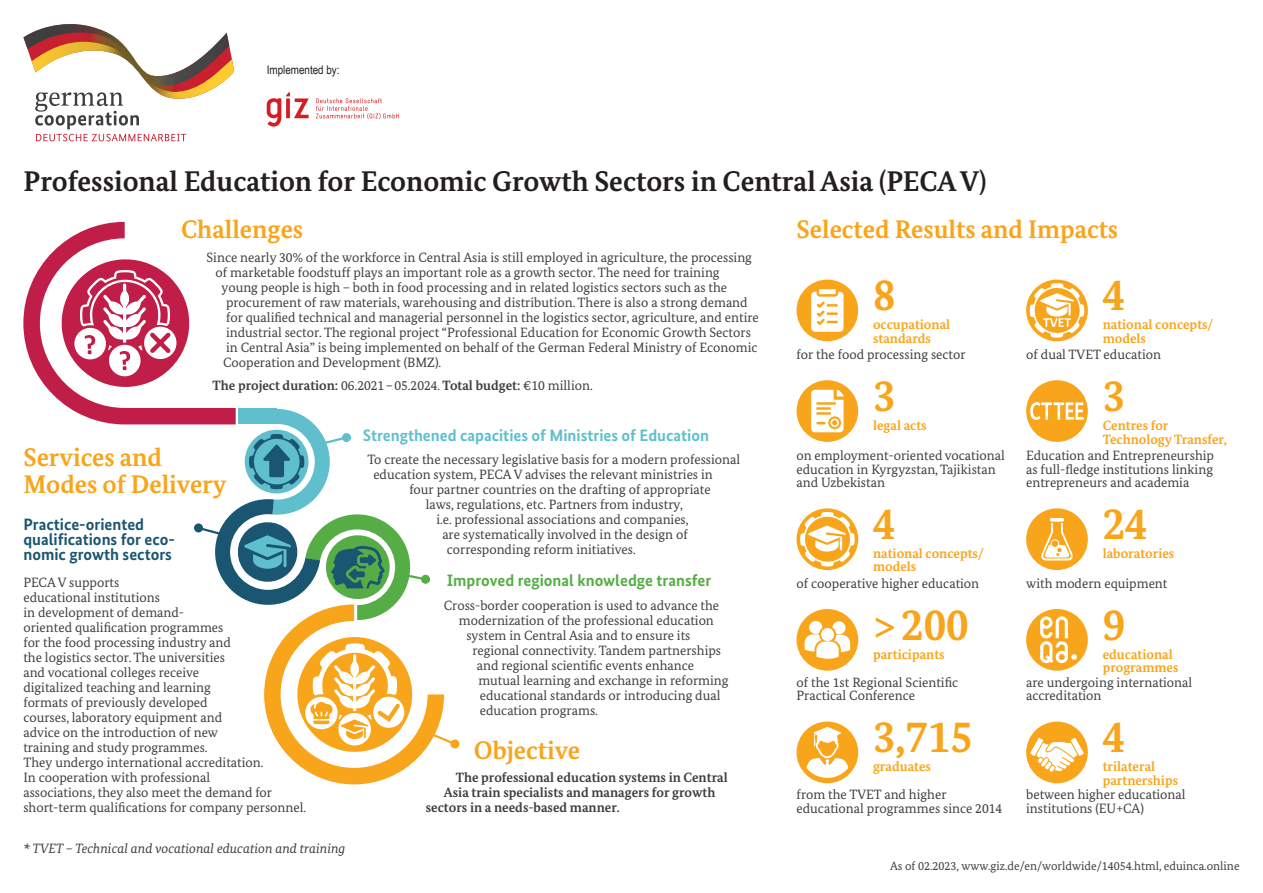
<style>
.page{position:relative;width:1263px;height:893px;background:#fff}
.page>*{position:absolute;margin:0;border:0;box-sizing:border-box;transform-origin:0 0}
.NUMBER{font:700 45px "Bundes Serif";color:#f9a51b}
.Head{font:700 28.5px "Bundes Serif";color:#231f20}
.Sub_Head{font:700 25.5px/27px "Bundes Serif";color:#f9a51b}
.sub{font:700 16.5px/15px "Bundes Sans";color:#1a5671}
.sub-2{font:700 16.5px "Bundes Sans";color:#5fbfcd}
.sub-3{font:700 16.5px "Bundes Sans";color:#56ad46}
.Main_Text{font:13.5px/15px "Bundes Serif";color:#3e3e3f}
.Text_NUM{font:13.5px/13.5px "Bundes Serif";color:#3e3e3f}
.Text_NUM_bold{font:700 13.5px/13.5px "Bundes Serif";color:#f9a51b}
.Main_Text-2{font:700 13.5px "Bundes Serif";color:#3e3e3f}
.Main_Text-3{font:italic 13.5px "Bundes Serif";color:#3e3e3f}
.Main_Text-4{font:12px "Bundes Serif";color:#3e3e3f}
.t1{font:12px "Arial Narrow";color:#231f20}
.s1{font-weight:400}
</style>
<div class="page">
<svg style="left:23px;top:222px;width:435px;height:562px"></svg>
<svg style="left:23px;top:24px;width:211px;height:117px"></svg>
<svg style="left:267px;top:92px;width:42px;height:35px"></svg>
<svg style="left:316px;top:98px;width:83px;height:21px"></svg>
<div style="left:796px;top:280px;width:62px;height:61px;background:#f9a51b;border-radius:50%"></div>
<svg style="left:811px;top:292px;width:32px;height:40px"></svg>
<div style="left:819px;top:289px;width:17px;height:5px;background:#fff"></div>
<svg style="left:1026px;top:280px;width:62px;height:61px"></svg>
<svg style="left:1030px;top:283px;width:54px;height:55px"></svg>
<div style="left:796px;top:380px;width:62px;height:62px;background:#f9a51b;border-radius:50%"></div>
<svg style="left:811px;top:390px;width:32px;height:42px"></svg>
<div style="left:1026px;top:380px;width:62px;height:62px;background:#f9a51b;border-radius:50%"></div>
<svg style="left:1030px;top:402px;width:54px;height:18px"></svg>
<svg style="left:796px;top:508px;width:62px;height:62px"></svg>
<svg style="left:800px;top:512px;width:55px;height:54px"></svg>
<div style="left:1026px;top:508px;width:62px;height:62px;background:#f9a51b;border-radius:50%"></div>
<svg style="left:1041px;top:518px;width:32px;height:42px"></svg>
<div style="left:796px;top:609px;width:62px;height:62px;background:#f9a51b;border-radius:50%"></div>
<svg style="left:805px;top:621px;width:45px;height:38px"></svg>
<div style="left:1026px;top:609px;width:62px;height:62px;background:#f9a51b;border-radius:50%"></div>
<svg style="left:1040px;top:616px;width:37px;height:47px"></svg>
<div style="left:796px;top:721px;width:62px;height:62px;background:#f9a51b;border-radius:50%"></div>
<svg style="left:806px;top:727px;width:42px;height:51px"></svg>
<div style="left:1026px;top:721px;width:62px;height:62px;background:#f9a51b;border-radius:50%"></div>
<svg style="left:1030px;top:738px;width:54px;height:34px"></svg>
<p class="t1" style="left:267px;top:61px;width:74px">Implemented by:</p>
<p class="Head" style="left:24px;top:164px;width:964px">Professional Education for Economic Growth Sectors in Central Asia (PECA V)</p>
<p class="Sub_Head" style="left:181px;top:216px;width:124px">Challenges</p>
<p class="Main_Text" style="left:207px;top:249px;width:547px">Since nearly 30% of the workforce in Central Asia is still employed in agriculture, the processing</p>
<p class="Main_Text" style="left:216px;top:264px;width:506px">of marketable foodstuff plays an important role as a growth sector. The need for training</p>
<p class="Main_Text" style="left:222px;top:279px;width:507px">young people is high – both in food processing and in related logistics sectors such as the</p>
<p class="Main_Text" style="left:226px;top:294px;width:523px">procurement of raw materials, warehousing and distribution. There is also a strong demand</p>
<p class="Main_Text" style="left:226px;top:309px;width:534px">for qualified technical and managerial personnel in the logistics sector, agriculture, and entire</p>
<p class="Main_Text" style="left:226px;top:324px;width:526px">industrial sector. The regional project “Professional Education for Economic Growth Sectors</p>
<p class="Main_Text" style="left:226px;top:339px;width:533px">in Central Asia” is being implemented on behalf of the German Federal Ministry of Economic</p>
<p class="Main_Text" style="left:223px;top:354px;width:220px">Cooperation and Development (BMZ).</p>
<p class="Main_Text-2" style="left:213px;top:377px;width:382px">The project duration: <span class="s1">06.2021–05.2024.</span> Total budget: <span class="s1">€10 million.</span></p>
<p class="Sub_Head" style="left:796px;top:216px;width:323px">Selected Results and Impacts</p>
<p class="NUMBER" style="left:873px;top:267px;width:24px">8</p>
<p class="NUMBER" style="left:1103px;top:267px;width:24px">4</p>
<p class="Text_NUM_bold" style="left:873px;top:318px;width:79px">occupational standards</p>
<p class="Text_NUM_bold" style="left:1103px;top:318px;width:112px">national concepts/ models</p>
<p class="Text_NUM" style="left:796px;top:347px;width:171px">for the food processing sector</p>
<p class="Text_NUM" style="left:1026px;top:347px;width:136px">of dual TVET education</p>
<p class="NUMBER" style="left:873px;top:368px;width:24px">3</p>
<p class="NUMBER" style="left:1103px;top:368px;width:24px">3</p>
<p class="Text_NUM_bold" style="left:873px;top:419px;width:55px">legal acts</p>
<p class="Text_NUM_bold" style="left:1103px;top:419px;width:126px">Centres for<br>Technology Transfer,</p>
<p class="Text_NUM" style="left:796px;top:449px;width:210px">on employment-oriented vocational education in Kyrgyzstan, Tajikistan and Uzbekistan</p>
<p class="Text_NUM" style="left:1026px;top:449px;width:189px;text-align:justify">Education and Entrepreneurship as full-fledge institutions linking entrepreneurs and academia</p>
<p class="NUMBER" style="left:873px;top:496px;width:24px">4</p>
<p class="NUMBER" style="left:1103px;top:496px;width:46px">24</p>
<p class="Text_NUM_bold" style="left:873px;top:546px;width:112px">national concepts/ models</p>
<p class="Text_NUM_bold" style="left:1103px;top:546px;width:73px">laboratories</p>
<p class="Text_NUM" style="left:796px;top:576px;width:184px">of cooperative higher education</p>
<p class="Text_NUM" style="left:1026px;top:576px;width:143px">with modern equipment</p>
<p class="NUMBER" style="left:873px;top:597px;width:97px">&gt; 200</p>
<p class="NUMBER" style="left:1103px;top:597px;width:24px">9</p>
<p class="Text_NUM_bold" style="left:873px;top:647px;width:73px">participants</p>
<p class="Text_NUM_bold" style="left:1103px;top:647px;width:77px">educational programmes</p>
<p class="Text_NUM" style="left:796px;top:675px;width:163px">of the 1st Regional Scientific<br>Practical Conference</p>
<p class="Text_NUM" style="left:1026px;top:675px;width:168px">are undergoing international accreditation</p>
<p class="NUMBER" style="left:873px;top:709px;width:101px">3,715</p>
<p class="NUMBER" style="left:1103px;top:709px;width:24px">4</p>
<p class="Text_NUM_bold" style="left:873px;top:760px;width:59px">graduates</p>
<p class="Text_NUM_bold" style="left:1103px;top:760px;width:77px">trilateral partnerships</p>
<p class="Text_NUM" style="left:796px;top:788px;width:207px">from the TVET and higher educational programmes since 2014</p>
<p class="Text_NUM" style="left:1026px;top:788px;width:161px">between higher educational institutions (EU+CA)</p>
<p class="sub-2" style="left:363px;top:425px;width:348px">Strengthened capacities of Ministries of Education</p>
<p class="Main_Text" style="left:367px;top:452px;width:374px">To create the necessary legislative basis for a modern professional</p>
<p class="Main_Text" style="left:373px;top:467px;width:341px">education system, PECA V advises the relevant ministries in</p>
<p class="Main_Text" style="left:409px;top:482px;width:303px">four partner countries on the drafting of appropriate</p>
<p class="Main_Text" style="left:426px;top:497px;width:258px">laws, regulations, etc. Partners from industry,</p>
<p class="Main_Text" style="left:436px;top:512px;width:254px">i.e. professional associations and companies,</p>
<p class="Main_Text" style="left:442px;top:527px;width:247px">are systematically involved in the design of</p>
<p class="Main_Text" style="left:447px;top:542px;width:190px">corresponding reform initiatives.</p>
<p class="sub-3" style="left:447px;top:570px;width:266px">Improved regional knowledge transfer</p>
<p class="Main_Text" style="left:444px;top:597px;width:277px">Cross-border cooperation is used to advance the</p>
<p class="Main_Text" style="left:459px;top:612px;width:257px">modernization of the professional education</p>
<p class="Main_Text" style="left:466px;top:627px;width:226px">system in Central Asia and to ensure its</p>
<p class="Main_Text" style="left:472px;top:642px;width:250px">regional connectivity. Tandem partnerships</p>
<p class="Main_Text" style="left:477px;top:657px;width:219px">and regional scientific events enhance</p>
<p class="Main_Text" style="left:478px;top:672px;width:252px">mutual learning and exchange in reforming</p>
<p class="Main_Text" style="left:480px;top:687px;width:242px">educational standards or introducing dual</p>
<p class="Main_Text" style="left:480px;top:702px;width:120px">education programs.</p>
<p class="Sub_Head" style="left:474px;top:736px;width:108px">Objective</p>
<p class="Main_Text-2" style="left:456px;top:769px;width:273px">The professional education systems in Central</p>
<p class="Main_Text-2" style="left:444px;top:784px;width:273px">Asia train specialists and managers for growth</p>
<p class="Main_Text-2" style="left:426px;top:799px;width:195px">sectors in a needs-based manner.</p>
<p class="Sub_Head" style="left:23px;top:444px;width:204px">Services and<br>Modes of Delivery</p>
<p class="sub" style="left:23px;top:516px;width:153px">Practice-oriented qualifications for eco&shy;nomic growth sectors</p>
<p class="Main_Text" style="left:23px;top:575px;width:284px">PECA V supports<br>educational institutions<br>in development of demand-<br>oriented qualification programmes<br>for the food processing industry and<br>the logistics sector. The universities<br>and vocational colleges receive<br>digitalized teaching and learning<br>formats of previously developed<br>courses, laboratory equipment and<br>advice on the introduction of new<br>training and study programmes.<br>They undergo international accreditation.<br>In cooperation with professional<br>associations, they also meet the demand for short-term qualifications for company personnel.</p>
<p class="Main_Text-3" style="left:23px;top:840px;width:323px">* TVET – Technical and vocational education and training</p>
<p class="Main_Text-4" style="left:890px;top:858px;width:351px">As of 02.2023, www.giz.de/en/worldwide/14054.html, eduinca.online</p>
</div>
